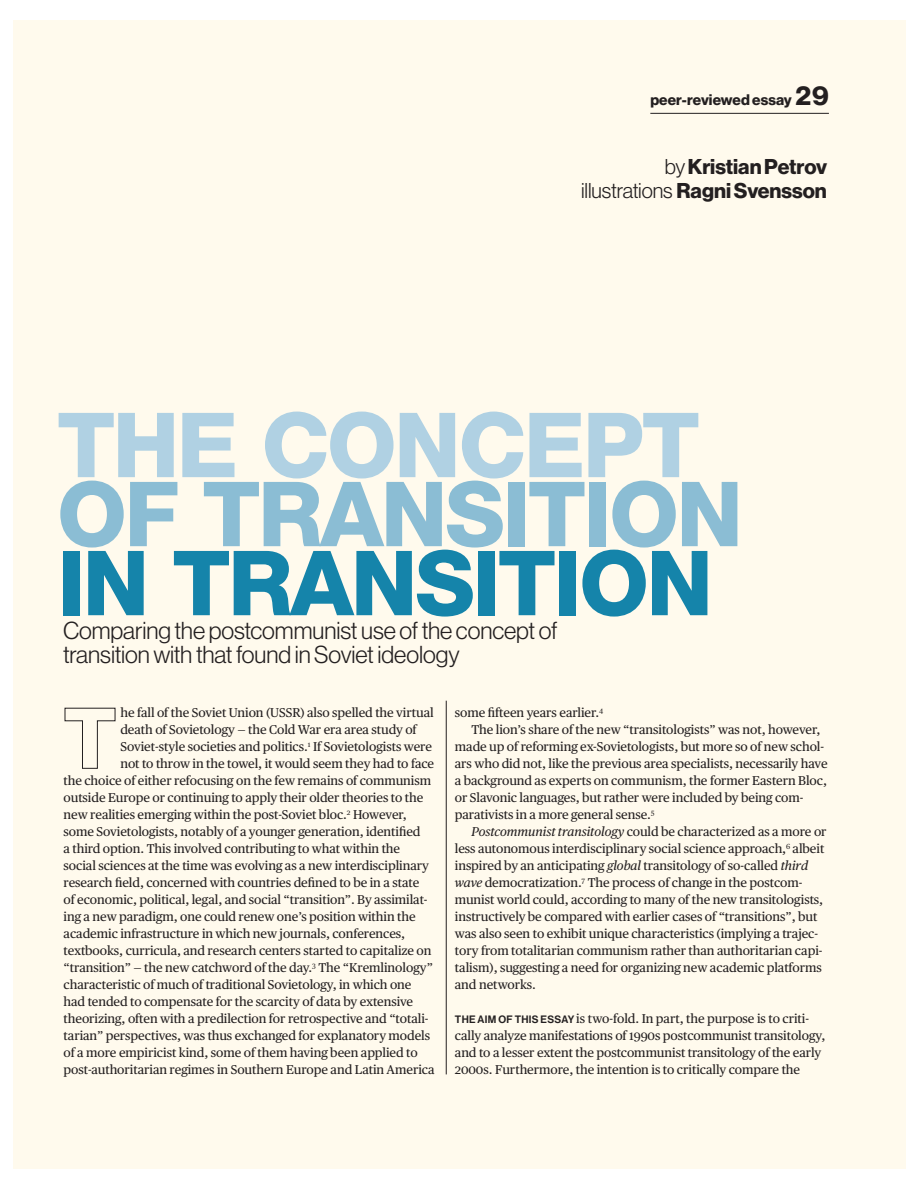
<style>
.page{position:relative;width:918px;height:1188px;background:#fff}
.page>*{position:absolute;margin:0;border:0;box-sizing:border-box;transform-origin:0 0}
.t1{font:800 90px "Helvetica Neue LT Pro";letter-spacing:-.03em;color:#8bbdd4}
.t2{font:800 90px "Helvetica Neue LT Pro";letter-spacing:-.03em;color:#1584aa}
.t3{font:800 90px "Helvetica Neue LT Pro";letter-spacing:-.03em;color:#b0d1e3}
.t4{font:27px "N Haas Grotesk DS Pro 75 Bd";color:#231f20}
.t5{font:24px/24px "N Haas Grotesk DS Pro 45 Lt";color:#231f20}
.t6{font:21px "N Haas Grotesk DS Pro 45 Lt";letter-spacing:-.005em;color:#231f20}
.t7{font:21px "N Haas Grotesk DS Pro 75 Bd";letter-spacing:-.005em;color:#231f20}
.t8{font:15px "N Haas Grotesk DS Pro 75 Bd";letter-spacing:.005em;color:#231f20}
.t9{font:12.75px/17px "Publico Text";letter-spacing:-.005em;color:#231f20}
.s1{font-family:"N Haas Grotesk DS Pro 45 Lt"}
.s2{font-family:"N Haas Grotesk DS Pro 75 Bd"}
.s3{font-style:italic}
.s4{font-family:"N Haas Grotesk DS Pro 65 Md";font-size:10.5px}
</style>
<div class="page">
<div style="left:13px;top:20px;width:892px;height:1148px;background:#fffaed"></div>
<hr style="left:650px;top:113px;width:179px;height:1px;background:#231f20">
<svg style="left:64px;top:707px;width:52px;height:62px"></svg>
<hr style="left:446px;top:701px;width:1px;height:373px;background:#231f20">
<h2 class="t4" style="left:796px;top:86px;width:35px">29</h2>
<p class="t8" style="left:650px;top:94px;width:143px">peer-reviewed essay</p>
<h3 class="t7" style="left:665px;top:158px;width:164px"><span class="s1">by</span> Kristian Petrov</h3>
<h3 class="t6" style="left:581px;top:182px;width:247px">illustrations <span class="s2">Ragni Svensson</span></h3>
<h1 class="t3" style="left:57px;top:393px;width:644px">THE CONCEPT</h1>
<h1 class="t1" style="left:57px;top:462px;width:688px">OF TRANSITION</h1>
<h1 class="t2" style="left:57px;top:532px;width:658px">IN TRANSITION</h1>
<h3 class="t5" style="left:63px;top:621px;width:496px">Comparing the postcommunist use of the concept of transition with that found in Soviet ideology</h3>
<p class="t9" style="left:120px;top:705px;width:315px">he fall of the Soviet Union (USSR) also spelled the virtual</p>
<p class="t9" style="left:120px;top:722px;width:298px">death of Sovietology — the Cold War era area study of</p>
<p class="t9" style="left:120px;top:739px;width:313px">Soviet-style societies and politics.<sup>1</sup> If Sovietologists were</p>
<p class="t9" style="left:120px;top:756px;width:315px">not to throw in the towel, it would seem they had to face</p>
<p class="t9" style="left:64px;top:773px;width:369px">the choice of either refocusing on the few remains of communism</p>
<p class="t9" style="left:64px;top:790px;width:361px">outside Europe or continuing to apply their older theories to the</p>
<p class="t9" style="left:64px;top:807px;width:345px">new realities emerging within the post-Soviet bloc.<sup>2</sup> However,</p>
<p class="t9" style="left:64px;top:824px;width:358px">some Sovietologists, notably of a younger generation, identified</p>
<p class="t9" style="left:64px;top:841px;width:338px">a third option. This involved contributing to what within the</p>
<p class="t9" style="left:64px;top:858px;width:367px">social sciences at the time was evolving as a new interdisciplinary</p>
<p class="t9" style="left:64px;top:875px;width:357px">research field, concerned with countries defined to be in a state</p>
<p class="t9" style="left:64px;top:892px;width:366px">of economic, political, legal, and social “transition”. By assimilat-</p>
<p class="t9" style="left:64px;top:909px;width:354px">ing a new paradigm, one could renew one’s position within the</p>
<p class="t9" style="left:64px;top:926px;width:343px">academic infrastructure in which new journals, conferences,</p>
<p class="t9" style="left:64px;top:943px;width:369px">textbooks, curricula, and research centers started to capitalize on</p>
<p class="t9" style="left:64px;top:961px;width:371px">“transition” — the new catchword of the day.<sup>3</sup> The “Kremlinology”</p>
<p class="t9" style="left:64px;top:978px;width:350px">characteristic of much of traditional Sovietology, in which one</p>
<p class="t9" style="left:64px;top:995px;width:351px">had tended to compensate for the scarcity of data by extensive</p>
<p class="t9" style="left:64px;top:1012px;width:366px">theorizing, often with a predilection for retrospective and “totali-</p>
<p class="t9" style="left:64px;top:1029px;width:368px">tarian” perspectives, was thus exchanged for explanatory models</p>
<p class="t9" style="left:64px;top:1046px;width:356px">of a more empiricist kind, some of them having been applied to</p>
<p class="t9" style="left:64px;top:1063px;width:373px">post-authoritarian regimes in Southern Europe and Latin America</p>
<p class="t9" style="left:455px;top:705px;width:150px">some fifteen years earlier.<sup>4</sup></p>
<p class="t9" style="left:471px;top:722px;width:350px">The lion’s share of the new “transitologists” was not, however,</p>
<p class="t9" style="left:455px;top:739px;width:371px">made up of reforming ex-Sovietologists, but more so of new schol-</p>
<p class="t9" style="left:455px;top:756px;width:374px">ars who did not, like the previous area specialists, necessarily have</p>
<p class="t9" style="left:455px;top:773px;width:374px">a background as experts on communism, the former Eastern Bloc,</p>
<p class="t9" style="left:455px;top:790px;width:350px">or Slavonic languages, but rather were included by being com-</p>
<p class="t9" style="left:455px;top:807px;width:201px">parativists in a more general sense.<sup>5</sup></p>
<p class="t9" style="left:471px;top:824px;width:357px"><span class="s3">Postcommunist transitology</span> could be characterized as a more or</p>
<p class="t9" style="left:455px;top:841px;width:371px">less autonomous interdisciplinary social science approach,<sup>6</sup> albeit</p>
<p class="t9" style="left:455px;top:858px;width:355px">inspired by an anticipating <span class="s3">global</span> transitology of so-called <span class="s3">third</span></p>
<p class="t9" style="left:455px;top:875px;width:349px"><span class="s3">wave</span> democratization.<sup>7</sup> The process of change in the postcom-</p>
<p class="t9" style="left:455px;top:892px;width:370px">munist world could, according to many of the new transitologists,</p>
<p class="t9" style="left:455px;top:909px;width:364px">instructively be compared with earlier cases of “transitions”, but</p>
<p class="t9" style="left:455px;top:926px;width:365px">was also seen to exhibit unique characteristics (implying a trajec-</p>
<p class="t9" style="left:455px;top:943px;width:369px">tory from totalitarian communism rather than authoritarian capi-</p>
<p class="t9" style="left:455px;top:960px;width:369px">talism), suggesting a need for organizing new academic platforms</p>
<p class="t9" style="left:455px;top:978px;width:83px">and networks.</p>
<p class="t9" style="left:455px;top:1012px;width:372px"><span class="s4">THE AIM OF THIS ESSAY</span> is two-fold. In part, the purpose is to criti&shy;cally analyze manifestations of 1990s postcommunist transitology, and to a lesser extent the postcommunist transitology of the early 2000s. Furthermore, the intention is to critically compare the</p>
</div>
